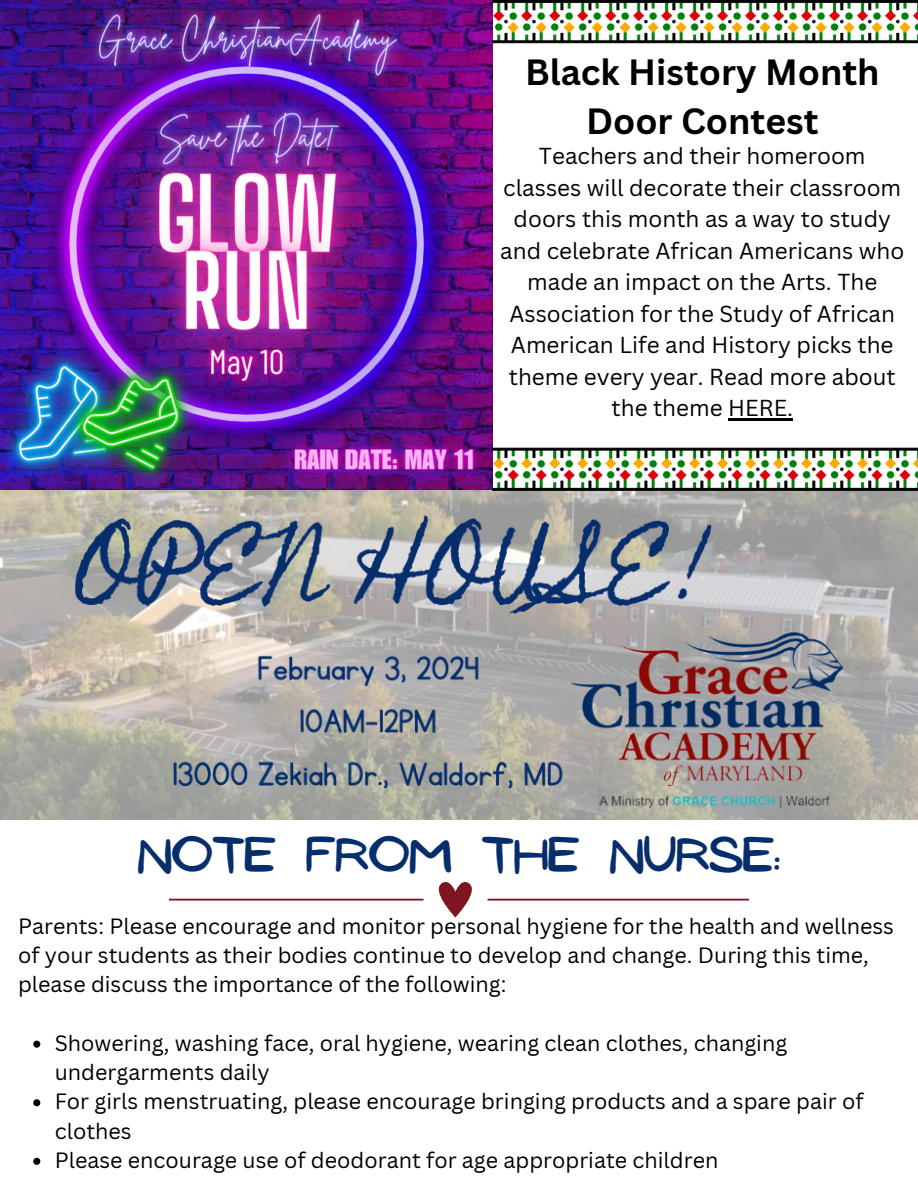
<style>
.page{position:relative;width:918px;height:1188px;background:#fff}
.page>*{position:absolute;margin:0;border:0;box-sizing:border-box;transform-origin:0 0}
.t1{font:43.5px "NF Ananias Bold";color:#062e6d}
.t2{font:700 35.55px/49.5px "Canva Sans";color:#000;text-align:center}
.t3{font:22.5px/31.5px "Canva Sans";color:#000;text-align:center}
.t4{font:21.6px/29.2px "Canva Sans";color:#000}
</style>
<div class="page">
<img style="left:0;top:0;width:918px;height:820px">
<svg style="left:169px;top:899px;width:255px;height:2px"></svg>
<svg style="left:488px;top:899px;width:261px;height:2px"></svg>
<svg style="left:438px;top:881px;width:34px;height:36px"></svg>
<svg style="left:33px;top:1041px;width:7px;height:7px"></svg>
<svg style="left:33px;top:1099px;width:7px;height:7px"></svg>
<svg style="left:33px;top:1158px;width:7px;height:7px"></svg>
<hr style="left:728px;top:419px;width:65px;height:2px;background:#000">
<h2 class="t2" style="left:525px;top:46px;width:356px">Black History Month<br>Door Contest</h2>
<p class="t3" style="left:500px;top:140px;width:406px">Teachers and their homeroom classes will decorate their classroom doors this month as a way to study and celebrate African Americans who made an impact on the Arts. The<br>Association for the Study of African<br>American Life and History picks the theme every year. Read more about the theme HERE.</p>
<h1 class="t1" style="left:138px;top:830px;width:644px">NOTE FROM THE NURSE:</h1>
<p class="t4" style="left:18px;top:911px;width:877px">Parents: Please encourage and monitor personal hygiene for the health and wellness of your students as their bodies continue to develop and change. During this time, please discuss the importance of the following:</p>
<p class="t4" style="left:55px;top:1028px;width:810px">Showering, washing face, oral hygiene, wearing clean clothes, changing undergarments daily<br>For girls menstruating, please encourage bringing products and a spare pair of clothes<br>Please encourage use of deodorant for age appropriate children</p>
</div>
